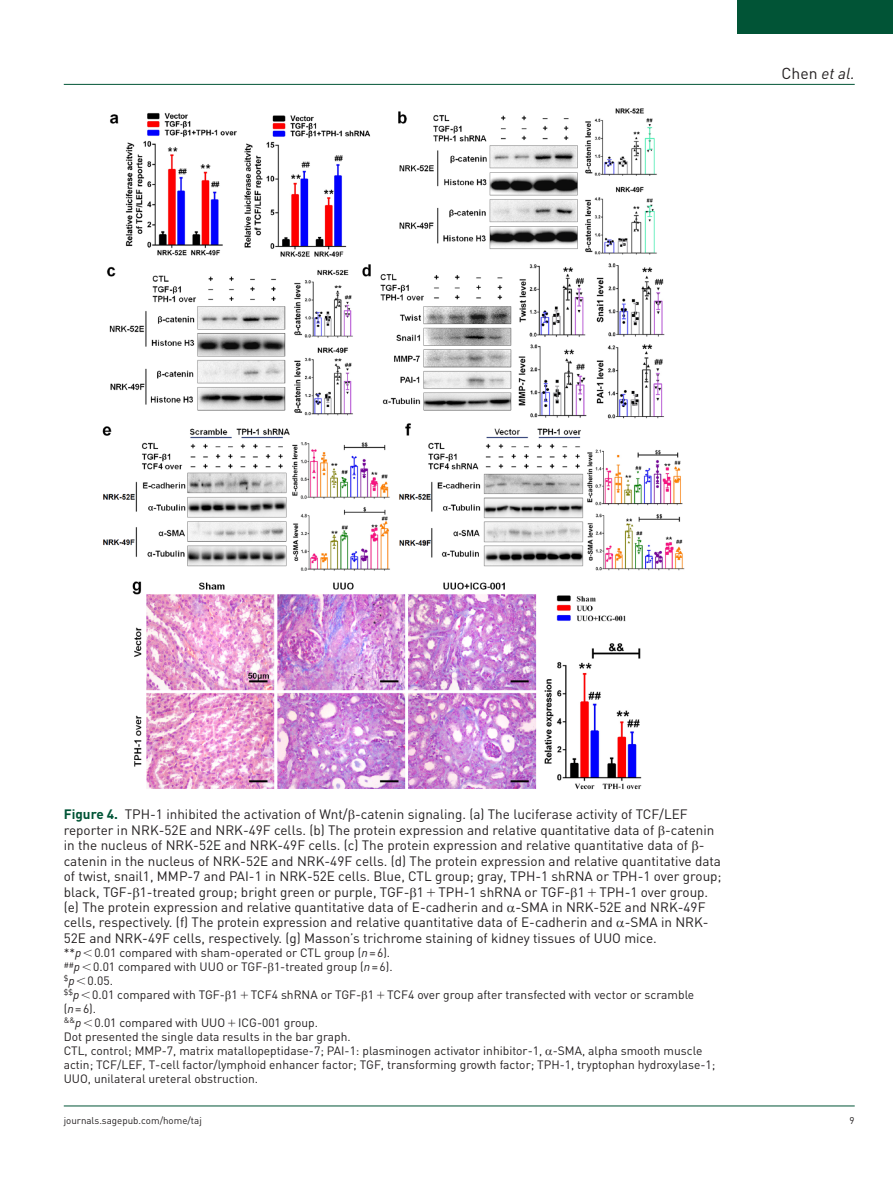
<style>
.page{position:relative;width:893px;height:1191px;background:#fff}
.page>*{position:absolute;margin:0;border:0;box-sizing:border-box;transform-origin:0 0}
.t1{font:italic 15.75px "DIN";color:#231f20}
.t2{font:13.5px/15.5px "DIN";color:#231f20}
.t3{font:12px/14px "DIN";color:#231f20}
.t4{font:9.75px "DIN";color:#231f20}
.s1{font-style:normal}
.s2{font-weight:700;color:#015436}
.s3{font-style:italic}
</style>
<div class="page">
<hr style="left:64px;top:84px;width:791px;height:1px;background:#015436">
<hr style="left:64px;top:1105px;width:791px;height:1px;background:#015436">
<div style="left:738px;top:0;width:155px;height:34px;background:#015436"></div>
<img style="left:102px;top:108px;width:583px;height:682px">
<p class="t1" style="left:782px;top:63px;width:75px"><span class="s1">Chen</span> et al.</p>
<p class="t2" style="left:64px;top:806px;width:659px"><span class="s2">Figure 4.</span> TPH-1 inhibited the activation of Wnt/ -catenin signaling. (a) The luciferase activity of TCF/LEF reporter in NRK-52E and NRK-49F cells. (b) The protein expression and relative quantitative data of -catenin in the nucleus of NRK-52E and NRK-49F cells. (c) The protein expression and relative quantitative data of - catenin in the nucleus of NRK-52E and NRK-49F cells. (d) The protein expression and relative quantitative data of twist, snail1, MMP-7 and PAI-1 in NRK-52E cells. Blue, CTL group; gray, TPH-1 shRNA or TPH-1 over group; black, TGF- 1-treated group; bright green or purple, TGF- 1 TPH-1 shRNA or TGF- 1 TPH-1 over group. (e) The protein expression and relative quantitative data of E-cadherin and -SMA in NRK-52E and NRK-49F cells, respectively. (f) The protein expression and relative quantitative data of E-cadherin and -SMA in NRK-52E and NRK-49F cells, respectively. (g) Masson’s trichrome staining of kidney tissues of UUO mice.</p>
<p class="t3" style="left:64px;top:945px;width:653px">**<span class="s3">p</span> 0.01 compared with sham-operated or CTL group (<span class="s3">n</span>=6).<br><sup>##</sup><span class="s3">p</span> 0.01 compared with UUO or TGF- 1-treated group (<span class="s3">n</span>=6).<br><sup>$</sup><span class="s3">p</span> 0.05.<br><sup>$$</sup><span class="s3">p</span> 0.01 compared with TGF- 1 TCF4 shRNA or TGF- 1 TCF4 over group after transfected with vector or scramble (<span class="s3">n</span>=6).<br><sup>&amp;&amp;</sup><span class="s3">p</span> 0.01 compared with UUO ICG-001 group.<br>Dot presented the single data results in the bar graph.<br>CTL, control; MMP-7, matrix matallopeptidase-7; PAI-1: plasminogen activator inhibitor-1, -SMA, alpha smooth muscle actin; TCF/LEF, T-cell factor/lymphoid enhancer factor; TGF, transforming growth factor; TPH-1, tryptophan hydroxylase-1; UUO, unilateral ureteral obstruction.</p>
<p class="t4" style="left:64px;top:1114px;width:140px">journals.sagepub.com/home/taj</p>
<p class="t4" style="left:850px;top:1114px;width:7px">9</p>
</div>
